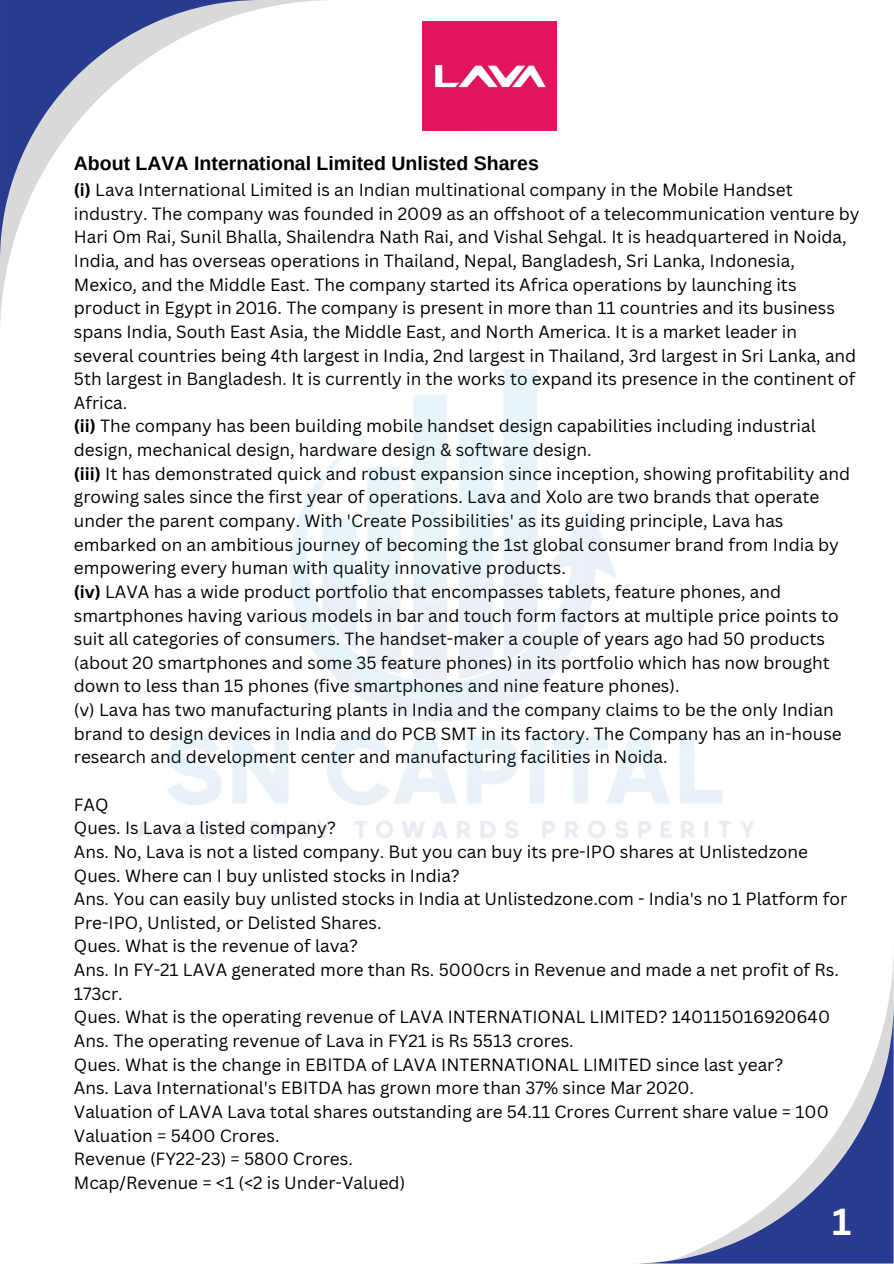
<style>
.page{position:relative;width:894px;height:1264px;background:#fff}
.page>*{position:absolute;margin:0;border:0;box-sizing:border-box;transform-origin:0 0}
.t1{font:700 36.6px "Canva Sans";color:#fff}
.t2{font:700 19.5px "Arimo";color:#000}
.t3{font:17.25px/23.7px "Canva Sans";color:#000}
.s1{font-weight:700}
</style>
<div class="page">
<svg style="left:0;top:0;width:325px;height:325px"></svg>
<svg style="left:0;top:0;width:261px;height:261px"></svg>
<svg style="left:648px;top:1002px;width:245px;height:261px"></svg>
<img style="left:422px;top:21px;width:134px;height:110px">
<p class="t2" style="left:74px;top:153px;width:466px">About LAVA International Limited Unlisted Shares</p>
<p class="t3" style="left:74px;top:177px;width:787px"><span class="s1">(i)</span> Lava International Limited is an Indian multinational company in the Mobile Handset industry. The company was founded in 2009 as an offshoot of a telecommunication venture by Hari Om Rai, Sunil Bhalla, Shailendra Nath Rai, and Vishal Sehgal. It is headquartered in Noida, India, and has overseas operations in Thailand, Nepal, Bangladesh, Sri Lanka, Indonesia, Mexico, and the Middle East. The company started its Africa operations by launching its product in Egypt in 2016. The company is present in more than 11 countries and its business spans India, South East Asia, the Middle East, and North America. It is a market leader in several countries being 4th largest in India, 2nd largest in Thailand, 3rd largest in Sri Lanka, and 5th largest in Bangladesh. It is currently in the works to expand its presence in the continent of Africa.</p>
<p class="t3" style="left:74px;top:414px;width:743px"><span class="s1">(ii)</span> The company has been building mobile handset design capabilities including industrial design, mechanical design, hardware design &amp; software design.</p>
<h1 class="t3" style="left:74px;top:461px;width:777px"><span class="s1">(iii)</span> It has demonstrated quick and robust expansion since inception, showing profitability and growing sales since the first year of operations. Lava and Xolo are two brands that operate under the parent company. With 'Create Possibilities' as its guiding principle, Lava has embarked on an ambitious journey of becoming the 1st global consumer brand from India by empowering every human with quality innovative products.</h1>
<p class="t3" style="left:74px;top:579px;width:766px"><span class="s1">(iv)</span> LAVA has a wide product portfolio that encompasses tablets, feature phones, and smartphones having various models in bar and touch form factors at multiple price points to suit all categories of consumers. The handset-maker a couple of years ago had 50 products (about 20 smartphones and some 35 feature phones) in its portfolio which has now brought down to less than 15 phones (five smartphones and nine feature phones).</p>
<p class="t3" style="left:74px;top:697px;width:769px">(v) Lava has two manufacturing plants in India and the company claims to be the only Indian brand to design devices in India and do PCB SMT in its factory. The Company has an in-house research and development center and manufacturing facilities in Noida.</p>
<p class="t3" style="left:74px;top:792px;width:36px">FAQ</p>
<p class="t3" style="left:74px;top:815px;width:263px">Ques. Is Lava a listed company?</p>
<p class="t3" style="left:74px;top:839px;width:735px">Ans. No, Lava is not a listed company. But you can buy its pre-IPO shares at Unlistedzone</p>
<p class="t3" style="left:74px;top:863px;width:387px">Ques. Where can I buy unlisted stocks in India?</p>
<p class="t3" style="left:74px;top:886px;width:774px">Ans. You can easily buy unlisted stocks in India at Unlistedzone.com - India's no 1 Platform for<br>Pre-IPO, Unlisted, or Delisted Shares.</p>
<p class="t3" style="left:74px;top:933px;width:285px">Ques. What is the revenue of lava?</p>
<p class="t3" style="left:74px;top:957px;width:766px">Ans. In FY-21 LAVA generated more than Rs. 5000crs in Revenue and made a net profit of Rs.<br>173cr.</p>
<p class="t3" style="left:74px;top:1004px;width:757px">Ques. What is the operating revenue of LAVA INTERNATIONAL LIMITED? 140115016920640<br>Ans. The operating revenue of Lava in FY21 is Rs 5513 crores.</p>
<p class="t3" style="left:74px;top:1052px;width:710px">Ques. What is the change in EBITDA of LAVA INTERNATIONAL LIMITED since last year?</p>
<p class="t3" style="left:74px;top:1075px;width:621px">Ans. Lava International's EBITDA has grown more than 37% since Mar 2020.</p>
<p class="t3" style="left:74px;top:1099px;width:756px">Valuation of LAVA Lava total shares outstanding are 54.11 Crores Current share value = 100</p>
<p class="t3" style="left:74px;top:1122px;width:207px">Valuation = 5400 Crores.</p>
<p class="t3" style="left:74px;top:1146px;width:280px">Revenue (FY22-23) = 5800 Crores.</p>
<p class="t3" style="left:74px;top:1170px;width:333px">Mcap/Revenue = &lt;1 (&lt;2 is Under-Valued)</p>
<p class="t1" style="left:832px;top:1195px;width:21px">1</p>
</div>
